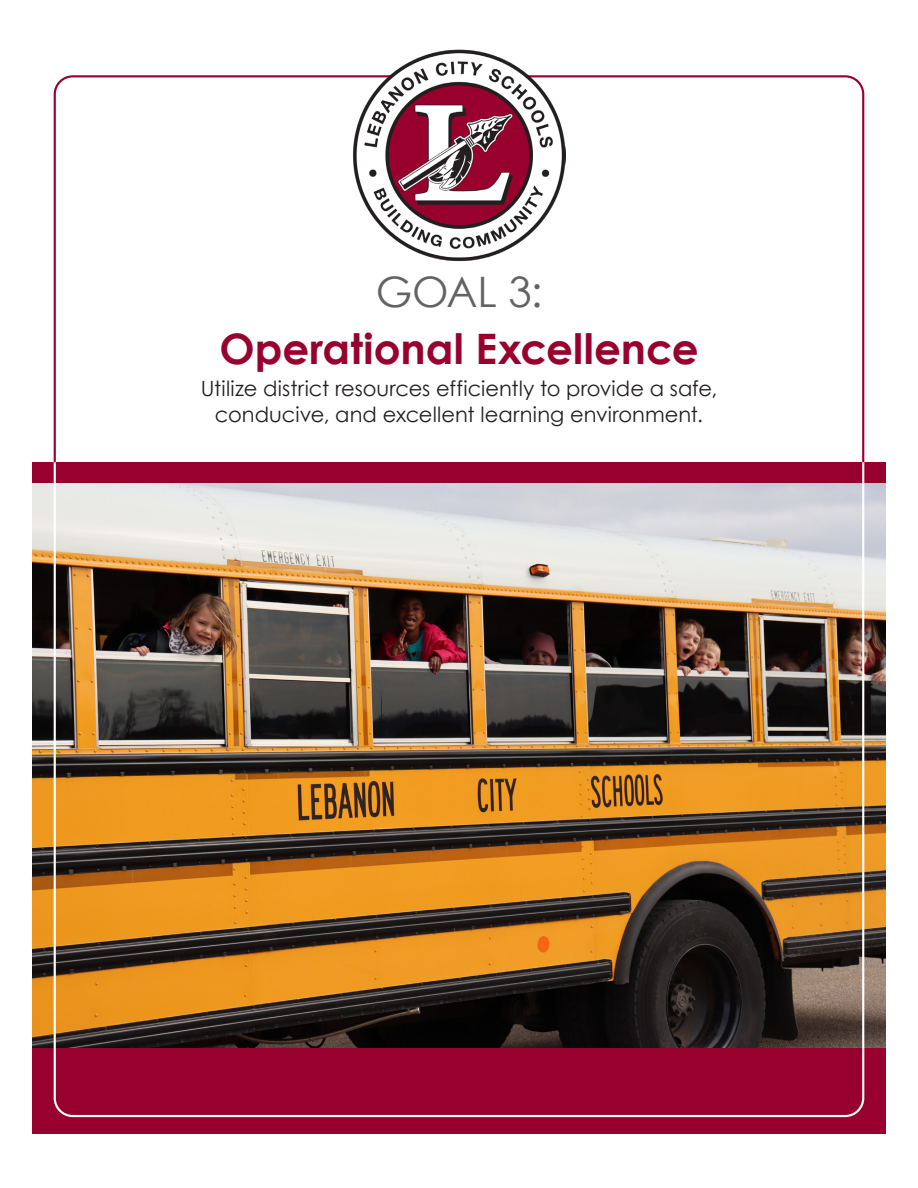
<style>
.page{position:relative;width:918px;height:1188px;background:#fff}
.page>*{position:absolute;margin:0;border:0;box-sizing:border-box;transform-origin:0 0}
.t1{font:700 42px "Century Gothic";letter-spacing:.005em;color:#98002e}
.t2{font:42px "Century Gothic";color:#636363}
.t3{font:21px "Century Gothic";color:#231f20}
</style>
<div class="page">
<div style="left:32px;top:1048px;width:854px;height:86px;background:#98002e"></div>
<div style="left:32px;top:462px;width:854px;height:22px;background:#98002e"></div>
<img style="left:353px;top:50px;width:212px;height:212px">
<img style="left:32px;top:484px;width:854px;height:564px">
<img style="left:53px;top:460px;width:812px;height:658px">
<p class="t2" style="left:376px;top:266px;width:168px">GOAL 3:</p>
<p class="t1" style="left:219px;top:317px;width:481px">Operational Excellence</p>
<p class="t3" style="left:201px;top:376px;width:518px">Utilize district resources efficiently to provide a safe,</p>
<p class="t3" style="left:215px;top:401px;width:490px">conducive, and excellent learning environment.</p>
</div>
